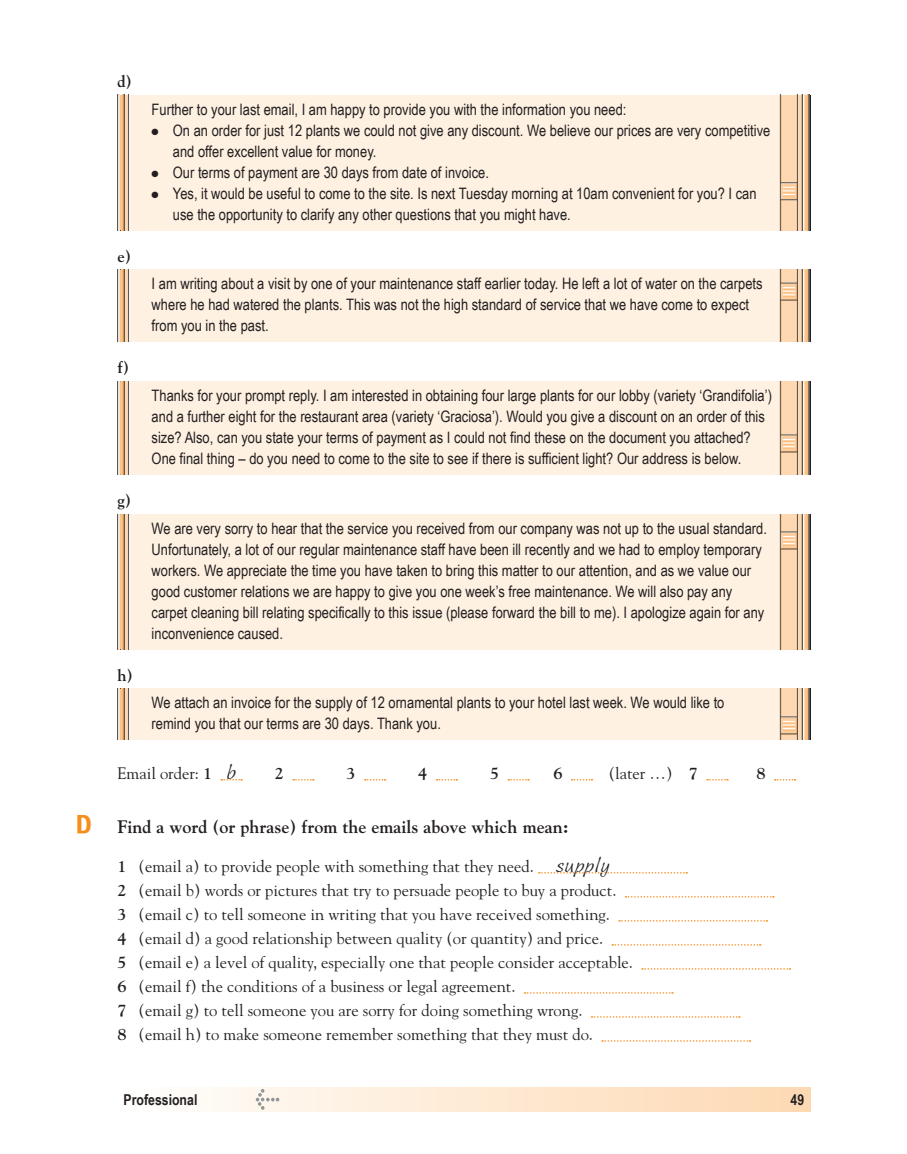
<style>
.page{position:relative;width:907px;height:1154px;background:#fff}
.page>*{position:absolute;margin:0;border:0;box-sizing:border-box;transform-origin:0 0}
.t1{font:700 18px "Goudy Std";color:#231f20}
.t2{font:16.5px/24px "Goudy Std";color:#231f20}
.t3{font:700 16.5px "Goudy Std";color:#231f20}
.t4{font:15.75px/21px "Arial Narrow";color:#231f20}
.t5{font:700 15px "Arial Narrow";color:#231f20}
.s1{font-weight:700}
.s2{font-family:"Sallwey Script Normal";font-size:24px}
.s3{font-family:"Charcoal";font-weight:400;font-size:24px;color:#f68e1e}
</style>
<div class="page">
<div style="left:117px;top:1087px;width:693px;height:23px;background:linear-gradient(to right,#fefffd,#fdd8b2)"></div>
<svg style="left:256px;top:1088px;width:23px;height:21px"></svg>
<div style="left:117px;top:95px;width:692px;height:135px;background:#fef1e2"></div>
<div style="left:117px;top:269px;width:692px;height:73px;background:#fef1e2"></div>
<div style="left:117px;top:381px;width:692px;height:93px;background:#fef1e2"></div>
<div style="left:117px;top:514px;width:692px;height:135px;background:#fef1e2"></div>
<div style="left:117px;top:688px;width:692px;height:51px;background:#fef1e2"></div>
<svg style="left:221px;top:779px;width:21px;height:1px"></svg>
<svg style="left:293px;top:779px;width:21px;height:1px"></svg>
<svg style="left:365px;top:779px;width:20px;height:1px"></svg>
<svg style="left:436px;top:779px;width:21px;height:1px"></svg>
<svg style="left:508px;top:779px;width:21px;height:1px"></svg>
<svg style="left:571px;top:779px;width:21px;height:1px"></svg>
<svg style="left:707px;top:779px;width:20px;height:1px"></svg>
<svg style="left:774px;top:779px;width:21px;height:1px"></svg>
<svg style="left:538px;top:872px;width:149px;height:1px"></svg>
<svg style="left:625px;top:896px;width:148px;height:1px"></svg>
<svg style="left:619px;top:920px;width:148px;height:1px"></svg>
<svg style="left:612px;top:944px;width:148px;height:1px"></svg>
<svg style="left:642px;top:968px;width:148px;height:1px"></svg>
<svg style="left:524px;top:992px;width:149px;height:1px"></svg>
<svg style="left:591px;top:1016px;width:148px;height:1px"></svg>
<svg style="left:602px;top:1040px;width:148px;height:1px"></svg>
<p class="t3" style="left:117px;top:71px;width:16px">d)</p>
<p class="t3" style="left:117px;top:246px;width:15px">e)</p>
<p class="t3" style="left:117px;top:358px;width:13px">f)</p>
<p class="t3" style="left:117px;top:490px;width:15px">g)</p>
<p class="t3" style="left:117px;top:665px;width:17px">h)</p>
<p class="t4" style="left:152px;top:98px;width:476px">Further to your last email, I am happy to provide you with the information you need:</p>
<p class="t4" style="left:173px;top:119px;width:599px;text-indent:-21px">● On an order for just 12 plants we could not give any discount. We believe our prices are very competitive and offer excellent value for money.</p>
<p class="t4" style="left:152px;top:161px;width:339px">● Our terms of payment are 30 days from date of invoice.</p>
<p class="t4" style="left:173px;top:182px;width:585px;text-indent:-21px">● Yes, it would be useful to come to the site. Is next Tuesday morning at 10am convenient for you? I can use the opportunity to clarify any other questions that you might have.</p>
<p class="t4" style="left:152px;top:273px;width:612px">I am writing about a visit by one of your maintenance staff earlier today. He left a lot of water on the carpets where he had watered the plants. This was not the high standard of service that we have come to expect from you in the past.</p>
<p class="t4" style="left:152px;top:384px;width:621px">Thanks for your prompt reply. I am interested in obtaining four large plants for our lobby (variety ‘Grandifolia’) and a further eight for the restaurant area (variety ‘Graciosa’). Would you give a discount on an order of this size? Also, can you state your terms of payment as I could not find these on the document you attached?<br>One final thing – do you need to come to the site to see if there is sufficient light? Our address is below.</p>
<p class="t4" style="left:152px;top:517px;width:617px">We are very sorry to hear that the service you received from our company was not up to the usual standard.<br>Unfortunately, a lot of our regular maintenance staff have been ill recently and we had to employ temporary workers. We appreciate the time you have taken to bring this matter to our attention, and as we value our good customer relations we are happy to give you one week’s free maintenance. We will also pay any carpet cleaning bill relating specifically to this issue (please forward the bill to me). I apologize again for any inconvenience caused.</p>
<p class="t4" style="left:152px;top:692px;width:574px">We attach an invoice for the supply of 12 ornamental plants to your hotel last week. We would like to remind you that our terms are 30 days. Thank you.</p>
<p class="t2" style="left:117px;top:760px;width:120px">Email order: <span class="s1">1</span> <span class="s2">b</span></p>
<p class="t3" style="left:275px;top:763px;width:11px">2</p>
<p class="t3" style="left:346px;top:763px;width:11px">3</p>
<p class="t3" style="left:418px;top:763px;width:11px">4</p>
<p class="t3" style="left:490px;top:763px;width:11px">5</p>
<p class="t3" style="left:553px;top:763px;width:11px">6</p>
<p class="t2" style="left:608px;top:760px;width:91px">(later …) <span class="s1">7</span></p>
<p class="t3" style="left:756px;top:763px;width:11px">8</p>
<p class="t1" style="left:76px;top:815px;width:494px"><span class="s3">D</span> Find a word (or phrase) from the emails above which mean:</p>
<p class="t2" style="left:117px;top:853px;width:517px"><span class="s1">1</span> (email a) to provide people with something that they need. <span class="s2">supply<br></span><span class="s1">2</span> (email b) words or pictures that try to persuade people to buy a product.<br><span class="s1">3</span> (email c) to tell someone in writing that you have received something.<br><span class="s1">4</span> (email d) a good relationship between quality (or quantity) and price.<br><span class="s1">5</span> (email e) a level of quality, especially one that people consider acceptable.<br><span class="s1">6</span> (email f) the conditions of a business or legal agreement.<br><span class="s1">7</span> (email g) to tell someone you are sorry for doing something wrong.<br><span class="s1">8</span> (email h) to make someone remember something that they must do.</p>
<p class="t5" style="left:123px;top:1090px;width:75px">Professional</p>
<p class="t5" style="left:790px;top:1090px;width:15px">49</p>
</div>
